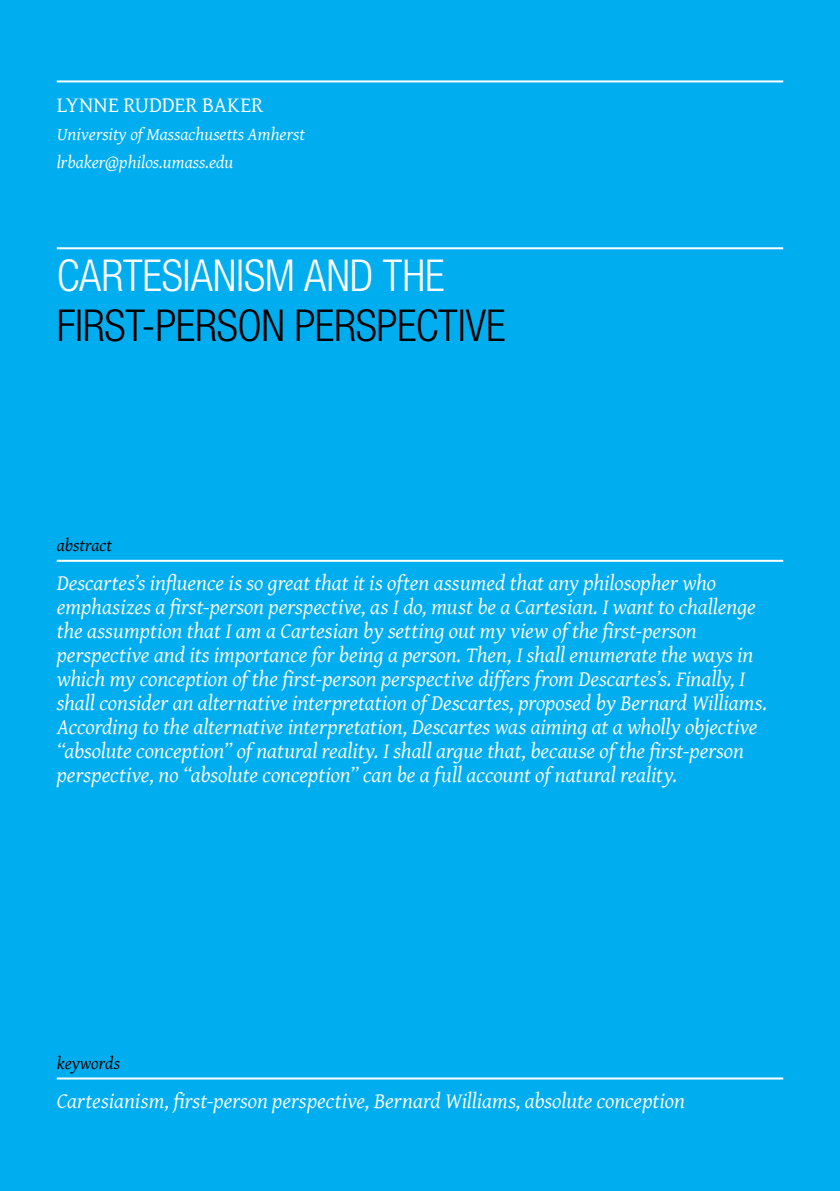
<style>
.page{position:relative;width:840px;height:1191px;background:#fff}
.page>*{position:absolute;margin:0;border:0;box-sizing:border-box;transform-origin:0 0}
.t1{font:300 condensed 44px "Helvetica Neue LT Std";letter-spacing:-.005em;color:#000}
.t2{font:300 condensed 44px "Helvetica Neue LT Std";letter-spacing:-.005em;color:#fff}
.t3{font:italic 22px/24px "Gentium Basic";letter-spacing:-.005em;color:#fff}
.t4{font:22px "Gentium Basic";letter-spacing:.005em;color:#fff}
.t5{font:italic 18px/28px "Gentium Basic";color:#fff}
.t6{font:italic 18px "Gentium Basic";color:#000}
</style>
<div class="page">
<div style="left:0;top:0;width:839px;height:1191px;background:#00aeef"></div>
<hr style="left:57px;top:80px;width:725px;height:2px;background:#fff">
<hr style="left:57px;top:247px;width:725px;height:2px;background:#fff">
<hr style="left:57px;top:560px;width:725px;height:2px;background:#fff">
<hr style="left:57px;top:1077px;width:725px;height:2px;background:#fff">
<p class="t4" style="left:57px;top:89px;width:208px">LYNNE RUDDER BAKER</p>
<p class="t5" style="left:57px;top:120px;width:249px">University ofMassachusetts Amherst lrbaker@philos.umass.edu</p>
<h1 class="t2" style="left:57px;top:250px;width:389px">CARTESIANISM AND THE</h1>
<h1 class="t1" style="left:57px;top:300px;width:450px">FIRST-PERSON PERSPECTIVE</h1>
<p class="t6" style="left:57px;top:532px;width:57px">abstract</p>
<p class="t3" style="left:57px;top:570px;width:711px">Descartes’s influence is so great that it is often assumed that any philosopher who emphasizes a first-person perspective, as I do, must be a Cartesian. I want to challenge the assumption that I am a Cartesian by setting out my view of the first-person perspective and its importance for being a person. Then, I shall enumerate the ways in which my conception of the first-person perspective differs from Descartes’s. Finally, I shall consider an alternative interpretation ofDescartes, proposed by Bernard Williams.<br>According to the alternative interpretation, Descartes was aiming at a wholly objective “absolute conception” of natural reality. I shall argue that, because of the first-person perspective, no “absolute conception” can be a full account ofnatural reality.</p>
<p class="t6" style="left:57px;top:1050px;width:65px">keywords</p>
<p class="t3" style="left:57px;top:1088px;width:629px">Cartesianism, first-person perspective, Bernard Williams, absolute conception</p>
</div>
